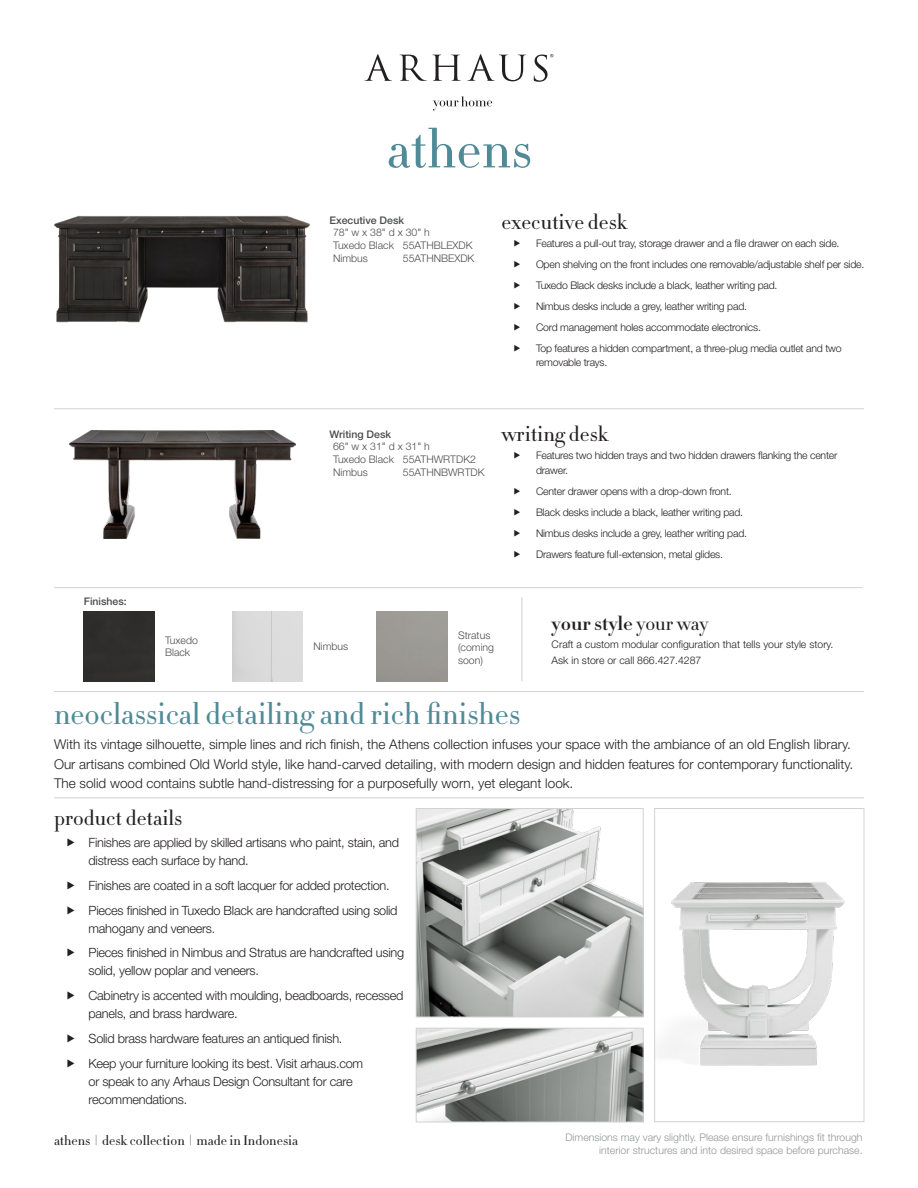
<style>
.page{position:relative;width:918px;height:1188px;background:#fff}
.page>*{position:absolute;margin:0;border:0;box-sizing:border-box;transform-origin:0 0}
.handout_bullets{font:300 54px "HTF Didot L06";color:#508a97}
.t1{font:300 30px "HTF Didot L06";color:#508a97}
.t2{font:300 21px "HTF Didot L06";color:#231f20}
.t3{font:700 19.5px "HTF Didot B06";color:#231f20}
.t4{font:300 13.5px/19.5px "Helvetica Neue LT Std";color:#231f20}
.t5{font:300 13.5px "HTF Didot L06";color:#231f20}
.t6{font:300 12.75px/18px "Helvetica Neue LT Std";letter-spacing:-.02em;color:#231f20}
.t7{font:300 10.5px/14.2px "Helvetica Neue LT Std";letter-spacing:-.02em;color:#231f20}
.t8{font:300 10.5px/12.6px "Helvetica Neue LT Std";color:#4b4c4d}
.t9{font:300 10.5px/12.6px "Helvetica Neue LT Std";color:#939598;text-align:right}
.t10{font:300 10.5px/15.8px "Helvetica Neue LT Std";color:#231f20}
.t11{font:500 10.5px "Helvetica Neue LT Std";color:#4b4c4d}
.s1{font-weight:500}
.s2{font-family:"HTF Didot L06";font-weight:300}
</style>
<div class="page">
<svg style="left:365px;top:54px;width:189px;height:57px"></svg>
<hr style="left:54px;top:691px;width:810px;height:1px;background:#d1d2d4">
<hr style="left:54px;top:408px;width:810px;height:1px;background:#d1d2d4">
<hr style="left:54px;top:587px;width:808px;height:1px;background:#d1d2d4">
<hr style="left:54px;top:797px;width:810px;height:1px;background:#d1d2d4">
<img style="left:418px;top:1030px;width:224px;height:90px">
<div style="left:416px;top:1028px;width:228px;height:94px;border:1px solid #d1d2d4"></div>
<img style="left:54px;top:215px;width:256px;height:108px">
<img style="left:70px;top:430px;width:226px;height:109px">
<img style="left:659px;top:882px;width:186px;height:184px">
<div style="left:654px;top:808px;width:210px;height:314px;border:1px solid #d1d2d4"></div>
<img style="left:418px;top:810px;width:224px;height:205px">
<div style="left:416px;top:808px;width:228px;height:209px;border:1px solid #d1d2d4"></div>
<hr style="left:522px;top:598px;width:1px;height:83px;background:#d1d2d4">
<div style="left:84px;top:611px;width:70px;height:70px;background:#302e2d"></div>
<img style="left:232px;top:611px;width:70px;height:70px">
<p class="handout_bullets" style="left:387px;top:109px;width:147px">athens</p>
<p class="t11" style="left:84px;top:595px;width:44px">Finishes:</p>
<p class="t8" style="left:333px;top:214px;width:141px;text-indent:-4px"><span class="s1">Executive Desk<br></span>78" w x 38" d x 30" h<br>Tuxedo Black 55ATHBLEXDK<br>Nimbus</p>
<p class="t8" style="left:403px;top:251px;width:73px">55ATHNBEXDK</p>
<p class="t2" style="left:501px;top:206px;width:127px">executive desk</p>
<p class="t7" style="left:536px;top:236px;width:305px">Features a pull-out tray, storage drawer and a file drawer on each side.</p>
<p class="t7" style="left:536px;top:257px;width:330px">Open shelving on the front includes one removable/adjustable shelf per side.</p>
<p class="t7" style="left:536px;top:278px;width:243px">Tuxedo Black desks include a black, leather writing pad.</p>
<p class="t7" style="left:536px;top:299px;width:213px">Nimbus desks include a grey, leather writing pad.</p>
<p class="t7" style="left:536px;top:320px;width:226px">Cord management holes accommodate electronics.</p>
<p class="t7" style="left:536px;top:341px;width:307px">Top features a hidden compartment, a three-plug media outlet and two removable trays.</p>
<p class="t8" style="left:333px;top:428px;width:144px;text-indent:-4px"><span class="s1">Writing Desk<br></span>66" w x 31" d x 31" h<br>Tuxedo Black 55ATHWRTDK2<br>Nimbus</p>
<p class="t8" style="left:403px;top:465px;width:83px">55ATHNBWRTDK</p>
<p class="t2" style="left:501px;top:418px;width:108px">writing desk</p>
<p class="t7" style="left:536px;top:448px;width:303px">Features two hidden trays and two hidden drawers flanking the center drawer.</p>
<p class="t7" style="left:536px;top:483px;width:197px">Center drawer opens with a drop-down front.</p>
<p class="t7" style="left:536px;top:504px;width:209px">Black desks include a black, leather writing pad.</p>
<p class="t7" style="left:536px;top:525px;width:213px">Nimbus desks include a grey, leather writing pad.</p>
<p class="t7" style="left:536px;top:546px;width:188px">Drawers feature full-extension, metal glides.</p>
<p class="t8" style="left:165px;top:634px;width:34px">Tuxedo<br>Black</p>
<p class="t8" style="left:313px;top:640px;width:36px">Nimbus</p>
<p class="t8" style="left:458px;top:629px;width:37px">Stratus (coming soon)</p>
<p class="t3" style="left:552px;top:609px;width:158px">your style <span class="s2">your way</span></p>
<p class="t10" style="left:552px;top:636px;width:283px">Craft a custom modular configuration that tells your style story.<br>Ask in store or call 866.427.4287</p>
<p class="t1" style="left:54px;top:692px;width:468px">neoclassical detailing and rich finishes</p>
<p class="t4" style="left:54px;top:734px;width:801px">With its vintage silhouette, simple lines and rich finish, the Athens collection infuses your space with the ambiance of an old English library.<br>Our artisans combined Old World style, like hand-carved detailing, with modern design and hidden features for contemporary functionality.<br>The solid wood contains subtle hand-distressing for a purposefully worn, yet elegant look.</p>
<p class="t2" style="left:54px;top:802px;width:130px">product details</p>
<p class="t6" style="left:89px;top:833px;width:312px">Finishes are applied by skilled artisans who paint, stain, and distress each surface by hand.</p>
<p class="t6" style="left:89px;top:876px;width:303px">Finishes are coated in a soft lacquer for added protection.</p>
<p class="t6" style="left:89px;top:901px;width:311px">Pieces finished in Tuxedo Black are handcrafted using solid mahogany and veneers.</p>
<p class="t6" style="left:89px;top:944px;width:317px">Pieces finished in Nimbus and Stratus are handcrafted using solid, yellow poplar and veneers.</p>
<p class="t6" style="left:89px;top:986px;width:316px">Cabinetry is accented with moulding, beadboards, recessed panels, and brass hardware.</p>
<p class="t6" style="left:89px;top:1029px;width:255px">Solid brass hardware features an antiqued finish.</p>
<p class="t6" style="left:89px;top:1054px;width:276px">Keep your furniture looking its best. Visit arhaus.com or speak to any Arhaus Design Consultant for care recommendations.</p>
<p class="t5" style="left:54px;top:1130px;width:245px">athens | desk collection | made in Indonesia</p>
<p class="t9" style="left:565px;top:1131px;width:299px">Dimensions may vary slightly. Please ensure furnishings fit through interior structures and into desired space before purchase.</p>
</div>
